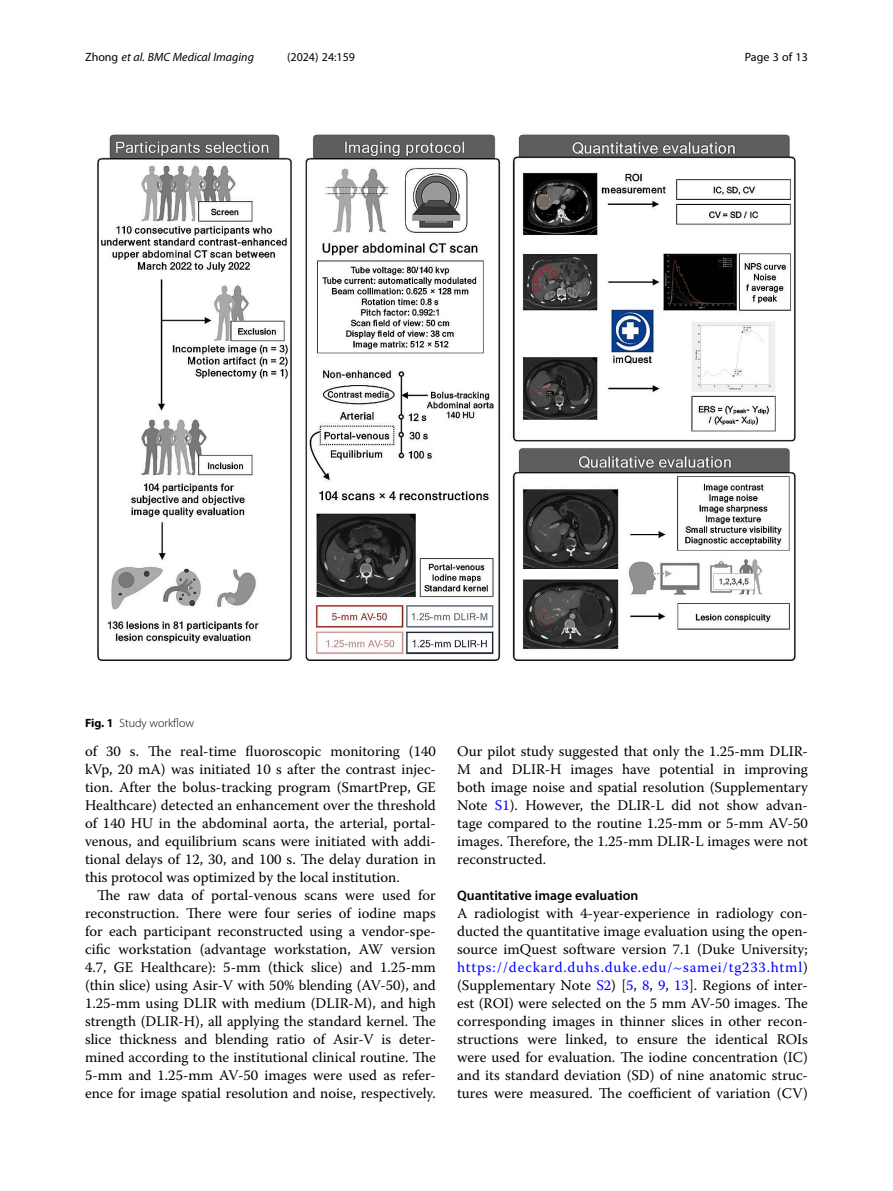
<style>
.page{position:relative;width:893px;height:1191px;background:#fff}
.page>*{position:absolute;margin:0;border:0;box-sizing:border-box;transform-origin:0 0}
.Body_Text{font:14.7px/18px "Warnock Pro";color:#000;text-align:justify}
.Body_Text_Indent{font:14.7px/18px "Warnock Pro";color:#000;text-align:justify}
.Head_2{font:600 13.8px "Myriad Pro";color:#000}
.t1{font:italic 12px "Myriad Pro";color:#000}
.t2{font:12px "Myriad Pro";color:#000}
.Figure_Caption{font:300 12px "Myriad Pro";color:#000}
.s1{font-style:normal}
.s2{font-weight:700}
.s3{color:#00f}
</style>
<div class="page">
<img style="left:97px;top:134px;width:699px;height:529px">
<p class="t1" style="left:85px;top:50px;width:170px"><span class="s1">Zhong</span> et al. BMC Medical Imaging</p>
<p class="t2" style="left:287px;top:50px;width:70px">(2024) 24:159</p>
<p class="t2" style="left:745px;top:50px;width:65px">Page 3 of 13</p>
<p class="Figure_Caption" style="left:85px;top:716px;width:110px"><span class="s2">Fig. 1</span> Study workflow</p>
<p class="Body_Text" style="left:85px;top:742px;width:352px">of 30 s. The real-time fluoroscopic monitoring (140 kVp, 20 mA) was initiated 10 s after the contrast injec&shy;tion. After the bolus-tracking program (SmartPrep, GE Healthcare) detected an enhancement over the threshold of 140 HU in the abdominal aorta, the arterial, portal&shy;venous, and equilibrium scans were initiated with addi&shy;tional delays of 12, 30, and 100 s. The delay duration in this protocol was optimized by the local institution.</p>
<p class="Body_Text_Indent" style="left:85px;top:886px;width:352px;text-indent:12px">The raw data of portal-venous scans were used for reconstruction. There were four series of iodine maps for each participant reconstructed using a vendor-spe&shy;cific workstation (advantage workstation, AW version 4.7, GE Healthcare): 5-mm (thick slice) and 1.25-mm (thin slice) using Asir-V with 50% blending (AV-50), and 1.25-mm using DLIR with medium (DLIR-M), and high strength (DLIR-H), all applying the standard kernel. The slice thickness and blending ratio of Asir-V is deter&shy;mined according to the institutional clinical routine. The 5-mm and 1.25-mm AV-50 images were used as refer&shy;ence for image spatial resolution and noise, respectively.</p>
<p class="Body_Text_Indent" style="left:457px;top:742px;width:352px">Our pilot study suggested that only the 1.25-mm DLIR-M and DLIR-H images have potential in improving both image noise and spatial resolution (Supplementary Note <span class="s3">S1</span>). However, the DLIR-L did not show advan&shy;tage compared to the routine 1.25-mm or 5-mm AV-50 images. Therefore, the 1.25-mm DLIR-L images were not reconstructed.</p>
<p class="Head_2" style="left:457px;top:887px;width:183px">Quantitative image evaluation</p>
<p class="Body_Text" style="left:457px;top:904px;width:352px">A radiologist with 4-year-experience in radiology con&shy;ducted the quantitative image evaluation using the open&shy;source imQuest software version 7.1 (Duke University; <span class="s3">https://deckard.duhs.duke.edu/~samei/tg233.html</span>) (Supplementary Note <span class="s3">S2</span>) [<span class="s3">5</span>, <span class="s3">8</span>, <span class="s3">9</span>, <span class="s3">13</span>]. Regions of inter&shy;est (ROI) were selected on the 5 mm AV-50 images. The corresponding images in thinner slices in other recon&shy;structions were linked, to ensure the identical ROIs were used for evaluation. The iodine concentration (IC) and its standard deviation (SD) of nine anatomic struc&shy;tures were measured. The coefficient of variation (CV)</p>
</div>
